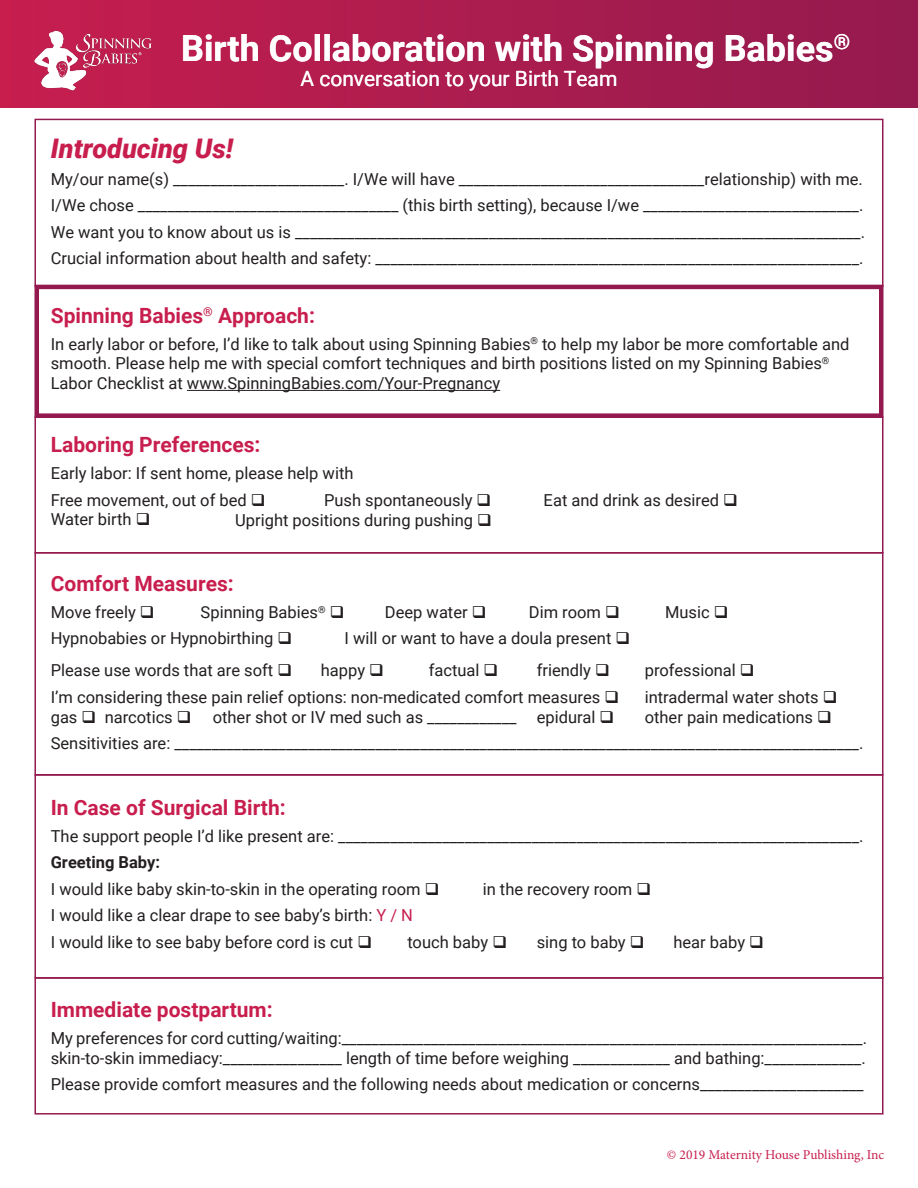
<style>
.page{position:relative;width:918px;height:1188px;background:#fff}
.page>*{position:absolute;margin:0;border:0;box-sizing:border-box;transform-origin:0 0}
.t1{font:700 36px "Roboto";color:#fff}
.Subtitle{font:italic 900 27px "Roboto";color:#c81e4e}
.Subtitle-2{font:700 21px "Roboto";color:#c81e4e}
.body{font:21px "Roboto";color:#fff}
.body-2{font:16.5px/19.8px "Roboto";color:#231f20}
.body_white{font:16.5px "Roboto";color:#231f20}
.body-3{font:700 16.5px "Roboto";color:#231f20}
.t2{font:13.5px "Minion Pro";letter-spacing:-.005em;color:#c81e4e}
.s1{color:#c81e4e}
</style>
<div class="page">
<div style="left:0;top:0;width:918px;height:108px;background:linear-gradient(to right,#c61e4e,#941a4e)"></div>
<div style="left:34px;top:119px;width:850px;height:168px;border:2px solid #93194e"></div>
<div style="left:34px;top:977px;width:850px;height:138px;border:2px solid #93194e"></div>
<div style="left:34px;top:774px;width:850px;height:205px;border:2px solid #93194e"></div>
<div style="left:34px;top:285px;width:850px;height:133px;border:4px solid #93194e"></div>
<div style="left:34px;top:416px;width:850px;height:138px;border:2px solid #93194e"></div>
<img style="left:34px;top:30px;width:118px;height:60px">
<hr style="left:187px;top:390px;width:313px;height:1px;background:#231f20">
<p class="t1" style="left:181px;top:23px;width:671px">Birth Collaboration with Spinning Babies<sup>®</sup></p>
<p class="body" style="left:301px;top:64px;width:318px">A conversation to your Birth Team</p>
<p class="Subtitle" style="left:51px;top:130px;width:184px">Introducing Us!</p>
<p class="body_white" style="left:51px;top:167px;width:814px">My/our name(s) _______________________. I/We will have _________________________________relationship) with me.</p>
<p class="body_white" style="left:51px;top:194px;width:814px">I/We chose ___________________________________ (this birth setting), because I/we _____________________________.</p>
<p class="body_white" style="left:51px;top:220px;width:816px">We want you to know about us is ____________________________________________________________________________.</p>
<p class="body_white" style="left:51px;top:247px;width:814px">Crucial information about health and safety: _________________________________________________________________.</p>
<p class="Subtitle-2" style="left:51px;top:301px;width:266px">Spinning Babies<sup>®</sup> Approach:</p>
<p class="body-2" style="left:51px;top:333px;width:800px">In early labor or before, I’d like to talk about using Spinning Babies<sup>®</sup> to help my labor be more comfortable and smooth. Please help me with special comfort techniques and birth positions listed on my Spinning Babies<sup>®<br></sup>Labor Checklist at www.SpinningBabies.com/Your-Pregnancy</p>
<p class="Subtitle-2" style="left:51px;top:430px;width:211px">Laboring Preferences:</p>
<p class="body-2" style="left:51px;top:463px;width:304px">Early labor: If sent home, please help with</p>
<p class="body-2" style="left:51px;top:489px;width:216px">Free movement, out of bed ❑<br>Water birth ❑</p>
<p class="body-2" style="left:324px;top:490px;width:169px">Push spontaneously ❑</p>
<p class="body-2" style="left:544px;top:490px;width:196px">Eat and drink as desired ❑</p>
<p class="body-2" style="left:235px;top:509px;width:258px">Upright positions during pushing ❑</p>
<p class="Subtitle-2" style="left:51px;top:569px;width:185px">Comfort Measures:</p>
<p class="body-2" style="left:51px;top:602px;width:105px">Move freely ❑</p>
<p class="body-2" style="left:201px;top:602px;width:145px">Spinning Babies<sup>®</sup> ❑</p>
<p class="body-2" style="left:385px;top:602px;width:103px">Deep water ❑</p>
<p class="body-2" style="left:51px;top:628px;width:243px">Hypnobabies or Hypnobirthing ❑</p>
<p class="body-2" style="left:529px;top:602px;width:92px">Dim room ❑</p>
<p class="body-2" style="left:665px;top:602px;width:65px">Music ❑</p>
<p class="body-2" style="left:345px;top:628px;width:287px">I will or want to have a doula present ❑</p>
<p class="body-2" style="left:51px;top:660px;width:243px">Please use words that are soft ❑</p>
<p class="body-2" style="left:321px;top:660px;width:65px">happy ❑</p>
<p class="body-2" style="left:429px;top:660px;width:71px">factual ❑</p>
<p class="body-2" style="left:537px;top:660px;width:75px">friendly ❑</p>
<p class="body-2" style="left:645px;top:660px;width:111px">professional ❑</p>
<p class="body-2" style="left:51px;top:687px;width:570px">I’m considering these pain relief options: non-medicated comfort measures ❑</p>
<p class="body-2" style="left:645px;top:687px;width:194px">intradermal water shots ❑</p>
<p class="body-2" style="left:51px;top:706px;width:142px">gas ❑ narcotics ❑</p>
<p class="body-2" style="left:213px;top:706px;width:403px">other shot or IV med such as ____________ epidural ❑</p>
<p class="body-2" style="left:645px;top:706px;width:189px">other pain medications ❑</p>
<p class="body-2" style="left:51px;top:733px;width:814px">Sensitivities are: ____________________________________________________________________________________________.</p>
<p class="Subtitle-2" style="left:51px;top:793px;width:236px">In Case of Surgical Birth:</p>
<p class="body-2" style="left:51px;top:825px;width:814px">The support people I’d like present are: ______________________________________________________________________.</p>
<p class="body-3" style="left:51px;top:851px;width:111px">Greeting Baby:</p>
<p class="body-2" style="left:51px;top:878px;width:390px">I would like baby skin-to-skin in the operating room ❑</p>
<p class="body-2" style="left:483px;top:878px;width:170px">in the recovery room ❑</p>
<p class="body-2" style="left:51px;top:905px;width:364px">I would like a clear drape to see baby’s birth: <span class="s1">Y / N</span></p>
<p class="body-2" style="left:51px;top:931px;width:323px">I would like to see baby before cord is cut ❑</p>
<p class="body-2" style="left:407px;top:931px;width:101px">touch baby ❑</p>
<p class="body-2" style="left:537px;top:931px;width:109px">sing to baby ❑</p>
<p class="body-2" style="left:673px;top:931px;width:92px">hear baby ❑</p>
<p class="Subtitle-2" style="left:51px;top:995px;width:223px">Immediate postpartum:</p>
<p class="body-2" style="left:51px;top:1027px;width:818px">My preferences for cord cutting/waiting:______________________________________________________________________. skin-to-skin immediacy:________________ length of time before weighing _____________ and bathing:_____________.</p>
<p class="body-2" style="left:51px;top:1074px;width:814px">Please provide comfort measures and the following needs about medication or concerns______________________</p>
<p class="t2" style="left:667px;top:1145px;width:219px">© 2019 Maternity House Publishing, Inc</p>
</div>
